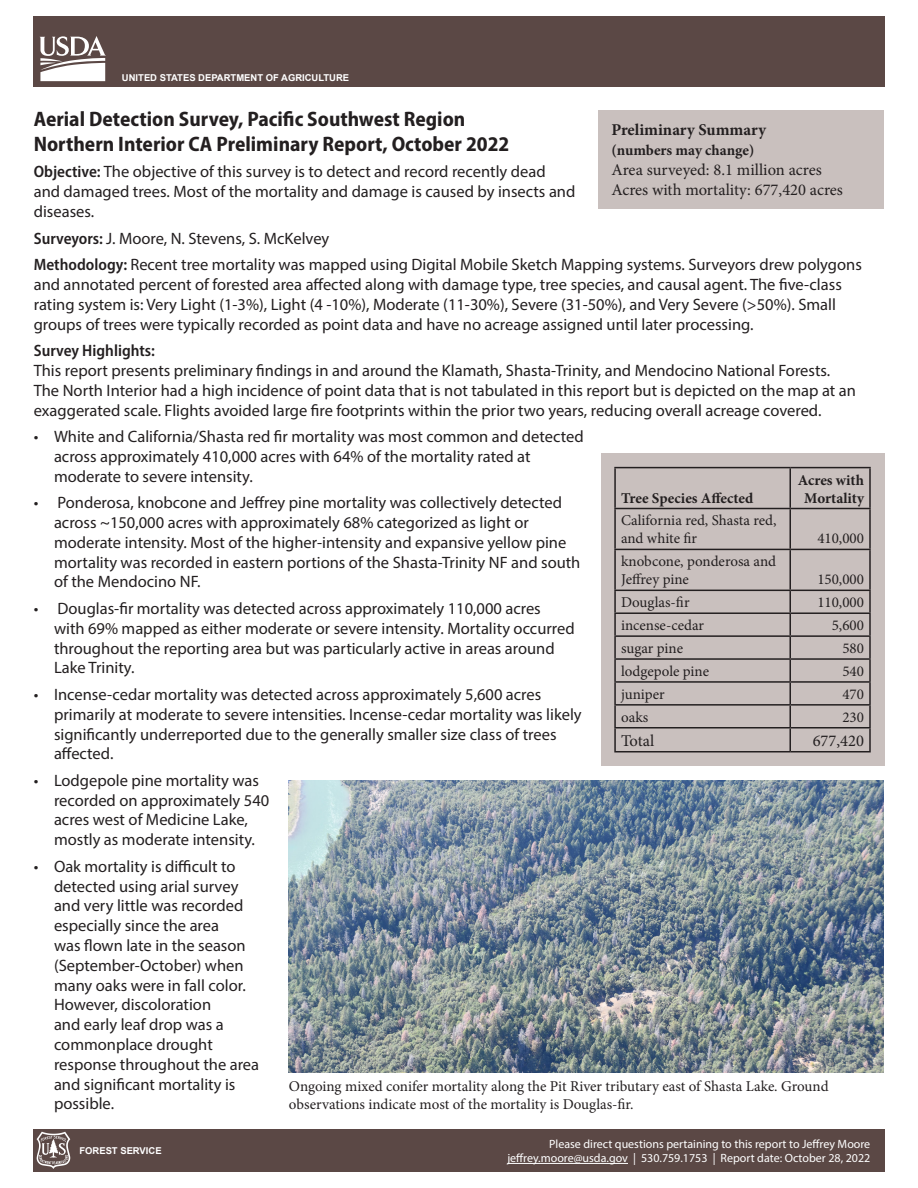
<style>
.page{position:relative;width:918px;height:1188px;background:#fff}
.page>*{position:absolute;margin:0;border:0;box-sizing:border-box;transform-origin:0 0}
.Document_Title{font:700 semi-condensed 21px/25.2px "Myriad Pro";color:#231f20}
.Paragraph{font:16.5px/19.8px "Myriad Pro";color:#231f20}
.Paragraph_2{font:16.5px "Minion Pro";color:#231f20}
.Paragraph_2-2{font:700 16.5px "Minion Pro";color:#231f20}
.Paragraph-2{font:600 semi-condensed 16.5px "Myriad Pro";color:#231f20}
.Paragraph_2-3{font:15px/18px "Minion Pro";color:#231f20}
.Paragraph_2-4{font:700 15px/18px "Minion Pro";color:#231f20;text-align:center}
.Paragraph_3{font:12px "Myriad Pro";color:#fff}
.t1{font:700 9.45px "Arial";color:#fff}
.s1{font-weight:600;font-stretch:semi-condensed}
</style>
<div class="page">
<div style="left:289px;top:16px;width:595px;height:71px;background:#5b4845"></div>
<div style="left:34px;top:16px;width:595px;height:71px;background:#5b4845"></div>
<svg style="left:40px;top:36px;width:66px;height:45px"></svg>
<div style="left:598px;top:110px;width:286px;height:98px;background:#c9c0be"></div>
<div style="left:601px;top:453px;width:283px;height:313px;background:#c9c0be"></div>
<hr style="left:614px;top:467px;width:176px;height:1px;background:#231f20">
<hr style="left:614px;top:468px;width:2px;height:40px;background:#231f20">
<hr style="left:790px;top:467px;width:81px;height:1px;background:#231f20">
<hr style="left:789px;top:468px;width:2px;height:40px;background:#231f20">
<hr style="left:869px;top:468px;width:2px;height:40px;background:#231f20">
<hr style="left:614px;top:508px;width:176px;height:1px;background:#231f20">
<hr style="left:614px;top:509px;width:2px;height:40px;background:#231f20">
<hr style="left:790px;top:508px;width:81px;height:1px;background:#231f20">
<hr style="left:789px;top:509px;width:2px;height:40px;background:#231f20">
<hr style="left:869px;top:509px;width:2px;height:40px;background:#231f20">
<hr style="left:614px;top:549px;width:176px;height:1px;background:#231f20">
<hr style="left:614px;top:550px;width:2px;height:40px;background:#231f20">
<hr style="left:790px;top:549px;width:81px;height:1px;background:#231f20">
<hr style="left:789px;top:550px;width:2px;height:40px;background:#231f20">
<hr style="left:869px;top:550px;width:2px;height:40px;background:#231f20">
<hr style="left:614px;top:590px;width:176px;height:1px;background:#231f20">
<hr style="left:614px;top:591px;width:2px;height:21px;background:#231f20">
<hr style="left:790px;top:590px;width:81px;height:1px;background:#231f20">
<hr style="left:789px;top:591px;width:2px;height:21px;background:#231f20">
<hr style="left:869px;top:591px;width:2px;height:21px;background:#231f20">
<hr style="left:614px;top:612px;width:176px;height:2px;background:#231f20">
<hr style="left:614px;top:614px;width:2px;height:21px;background:#231f20">
<hr style="left:790px;top:612px;width:81px;height:2px;background:#231f20">
<hr style="left:789px;top:614px;width:2px;height:21px;background:#231f20">
<hr style="left:869px;top:614px;width:2px;height:21px;background:#231f20">
<hr style="left:614px;top:635px;width:176px;height:2px;background:#231f20">
<hr style="left:614px;top:637px;width:2px;height:21px;background:#231f20">
<hr style="left:790px;top:635px;width:81px;height:2px;background:#231f20">
<hr style="left:789px;top:637px;width:2px;height:21px;background:#231f20">
<hr style="left:869px;top:637px;width:2px;height:21px;background:#231f20">
<hr style="left:614px;top:658px;width:176px;height:2px;background:#231f20">
<hr style="left:614px;top:660px;width:2px;height:21px;background:#231f20">
<hr style="left:790px;top:658px;width:81px;height:2px;background:#231f20">
<hr style="left:789px;top:660px;width:2px;height:21px;background:#231f20">
<hr style="left:869px;top:660px;width:2px;height:21px;background:#231f20">
<hr style="left:614px;top:681px;width:176px;height:2px;background:#231f20">
<hr style="left:614px;top:683px;width:2px;height:21px;background:#231f20">
<hr style="left:790px;top:681px;width:81px;height:2px;background:#231f20">
<hr style="left:789px;top:683px;width:2px;height:21px;background:#231f20">
<hr style="left:869px;top:683px;width:2px;height:21px;background:#231f20">
<hr style="left:614px;top:704px;width:176px;height:2px;background:#231f20">
<hr style="left:614px;top:706px;width:2px;height:21px;background:#231f20">
<hr style="left:790px;top:704px;width:81px;height:2px;background:#231f20">
<hr style="left:789px;top:706px;width:2px;height:21px;background:#231f20">
<hr style="left:869px;top:706px;width:2px;height:21px;background:#231f20">
<hr style="left:614px;top:727px;width:176px;height:2px;background:#231f20">
<hr style="left:614px;top:729px;width:2px;height:22px;background:#231f20">
<hr style="left:790px;top:727px;width:81px;height:2px;background:#231f20">
<hr style="left:789px;top:729px;width:2px;height:22px;background:#231f20">
<hr style="left:869px;top:729px;width:2px;height:22px;background:#231f20">
<hr style="left:614px;top:751px;width:176px;height:1px;background:#231f20">
<hr style="left:790px;top:751px;width:81px;height:1px;background:#231f20">
<img style="left:289px;top:780px;width:595px;height:293px">
<div style="left:289px;top:1129px;width:595px;height:43px;background:#5b4845"></div>
<div style="left:34px;top:1129px;width:595px;height:43px;background:#5b4845"></div>
<svg style="left:37px;top:1132px;width:33px;height:37px"></svg>
<hr style="left:507px;top:1163px;width:121px;height:1px;background:#fff">
<p class="t1" style="left:122px;top:71px;width:229px">UNITED STATES DEPARTMENT OF AGRICULTURE</p>
<h1 class="Document_Title" style="left:34px;top:105px;width:477px">Aerial Detection Survey, Pacific Southwest Region<br>Northern Interior CA Preliminary Report, October 2022</h1>
<p class="Paragraph" style="left:34px;top:162px;width:543px"><span class="s1">Objective:</span> The objective of this survey is to detect and record recently dead and damaged trees. Most of the mortality and damage is caused by insects and diseases.</p>
<p class="Paragraph" style="left:34px;top:228px;width:297px"><span class="s1">Surveyors:</span> J. Moore, N. Stevens, S. McKelvey</p>
<p class="Paragraph" style="left:34px;top:254px;width:830px"><span class="s1">Methodology:</span> Recent tree mortality was mapped using Digital Mobile Sketch Mapping systems. Surveyors drew polygons and annotated percent of forested area affected along with damage type, tree species, and causal agent. The five-class rating system is: Very Light (1-3%), Light (4 -10%), Moderate (11-30%), Severe (31-50%), and Very Severe (&gt;50%). Small groups of trees were typically recorded as point data and have no acreage assigned until later processing.</p>
<p class="Paragraph-2" style="left:34px;top:340px;width:123px">Survey Highlights:</p>
<p class="Paragraph" style="left:34px;top:360px;width:824px">This report presents preliminary findings in and around the Klamath, Shasta-Trinity, and Mendocino National Forests.<br>The North Interior had a high incidence of point data that is not tabulated in this report but is depicted on the map at an exaggerated scale. Flights avoided large fire footprints within the prior two years, reducing overall acreage covered.</p>
<p class="Paragraph" style="left:54px;top:426px;width:531px;text-indent:-20px">• White and California/Shasta red fir mortality was most common and detected across approximately 410,000 acres with 64% of the mortality rated at moderate to severe intensity.</p>
<p class="Paragraph" style="left:54px;top:493px;width:528px;text-indent:-20px">• Ponderosa, knobcone and Jeffrey pine mortality was collectively detected across ~150,000 acres with approximately 68% categorized as light or moderate intensity. Most of the higher-intensity and expansive yellow pine mortality was recorded in eastern portions of the Shasta-Trinity NF and south of the Mendocino NF.</p>
<p class="Paragraph" style="left:54px;top:598px;width:522px;text-indent:-20px">• Douglas-fir mortality was detected across approximately 110,000 acres with 69% mapped as either moderate or severe intensity. Mortality occurred throughout the reporting area but was particularly active in areas around Lake Trinity.</p>
<p class="Paragraph" style="left:54px;top:684px;width:529px;text-indent:-20px">• Incense-cedar mortality was detected across approximately 5,600 acres primarily at moderate to severe intensities. Incense-cedar mortality was likely significantly underreported due to the generally smaller size class of trees affected.</p>
<p class="Paragraph" style="left:54px;top:770px;width:217px;text-indent:-20px">• Lodgepole pine mortality was recorded on approximately 540 acres west of Medicine Lake, mostly as moderate intensity.</p>
<p class="Paragraph" style="left:54px;top:856px;width:207px;text-indent:-20px">• Oak mortality is difficult to detected using arial survey and very little was recorded especially since the area<br>was flown late in the season (September-October) when many oaks were in fall color.<br>However, discoloration<br>and early leaf drop was a commonplace drought response throughout the area and significant mortality is possible.</p>
<p class="Paragraph_2-2" style="left:611px;top:119px;width:156px">Preliminary Summary</p>
<p class="Paragraph_2-4" style="left:611px;top:141px;width:145px">(numbers may change)</p>
<p class="Paragraph_2" style="left:611px;top:159px;width:212px">Area surveyed: 8.1 million acres</p>
<p class="Paragraph_2" style="left:611px;top:179px;width:233px">Acres with mortality: 677,420 acres</p>
<p class="Paragraph_2-4" style="left:798px;top:471px;width:68px">Acres with<br>Mortality</p>
<p class="Paragraph_2-4" style="left:621px;top:489px;width:134px">Tree Species Affected</p>
<p class="Paragraph_2-3" style="left:621px;top:512px;width:157px">California red, Shasta red, and white fir</p>
<p class="Paragraph_2-3" style="left:817px;top:530px;width:48px">410,000</p>
<p class="Paragraph_2-3" style="left:621px;top:553px;width:157px">knobcone, ponderosa and<br>Jeffrey pine</p>
<p class="Paragraph_2-3" style="left:817px;top:571px;width:48px">150,000</p>
<p class="Paragraph_2-3" style="left:621px;top:594px;width:70px">Douglas-fir</p>
<p class="Paragraph_2-3" style="left:817px;top:594px;width:48px">110,000</p>
<p class="Paragraph_2-3" style="left:621px;top:616px;width:85px">incense-cedar</p>
<p class="Paragraph_2-3" style="left:832px;top:616px;width:34px">5,600</p>
<p class="Paragraph_2-3" style="left:621px;top:639px;width:64px">sugar pine</p>
<p class="Paragraph_2-3" style="left:842px;top:639px;width:23px">580</p>
<p class="Paragraph_2-3" style="left:621px;top:662px;width:90px">lodgepole pine</p>
<p class="Paragraph_2-3" style="left:842px;top:662px;width:23px">540</p>
<p class="Paragraph_2-3" style="left:621px;top:685px;width:45px">juniper</p>
<p class="Paragraph_2-3" style="left:842px;top:685px;width:23px">470</p>
<p class="Paragraph_2-3" style="left:621px;top:708px;width:29px">oaks</p>
<p class="Paragraph_2-3" style="left:842px;top:708px;width:23px">230</p>
<p class="Paragraph_2" style="left:621px;top:729px;width:35px">Total</p>
<p class="Paragraph_2" style="left:813px;top:729px;width:53px">677,420</p>
<p class="Paragraph_2-3" style="left:289px;top:1078px;width:541px">Ongoing mixed conifer mortality along the Pit River tributary east of Shasta Lake. Ground observations indicate most of the mortality is Douglas-fir.</p>
<p class="t1" style="left:79px;top:1144px;width:84px">FOREST SERVICE</p>
<p class="Paragraph_3" style="left:549px;top:1136px;width:323px">Please direct questions pertaining to this report to Jeffrey Moore</p>
<p class="Paragraph_3" style="left:507px;top:1151px;width:364px">jeffrey.moore@usda.gov | 530.759.1753 | Report date: October 28, 2022</p>
</div>
